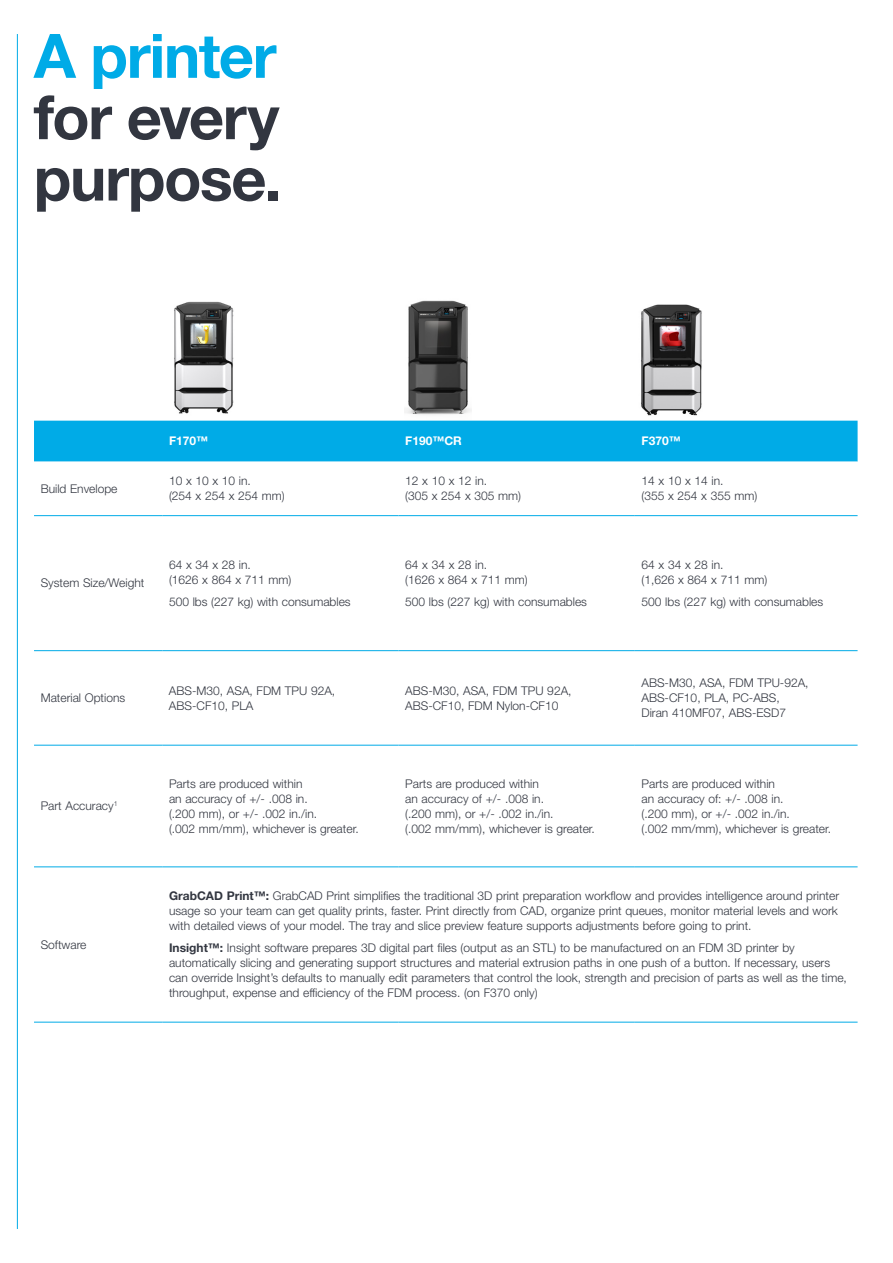
<style>
.page{position:relative;width:893px;height:1263px;background:#fff}
.page>*{position:absolute;margin:0;border:0;box-sizing:border-box;transform-origin:0 0}
.t1{font:700 61.35px/61.3px "Helvetica Neue LT Std";letter-spacing:-.02em;color:#323640}
.t2{font:700 61.35px "Helvetica Neue LT Std";letter-spacing:-.02em;color:#00abe7}
.t3{font:300 12px/15px "Helvetica Neue LT Std";color:#323640}
.t4{font:700 12px "Helvetica Neue LT Std";color:#fff}
.s1{font-weight:700}
</style>
<div class="page">
<hr style="left:17px;top:34px;width:1px;height:1195px;background:#00abe7">
<img style="left:174px;top:301px;width:60px;height:113px">
<img style="left:638px;top:304px;width:66px;height:117px">
<img style="left:405px;top:300px;width:66px;height:115px">
<div style="left:34px;top:421px;width:824px;height:41px;background:#00abe7"></div>
<svg style="left:34px;top:516px;width:824px;height:506px"></svg>
<hr style="left:34px;top:515px;width:128px;height:1px;background:#00abe7">
<hr style="left:162px;top:515px;width:237px;height:1px;background:#00abe7">
<hr style="left:399px;top:515px;width:236px;height:1px;background:#00abe7">
<hr style="left:635px;top:515px;width:223px;height:1px;background:#00abe7">
<hr style="left:34px;top:650px;width:128px;height:1px;background:#00abe7">
<hr style="left:162px;top:650px;width:237px;height:1px;background:#00abe7">
<hr style="left:399px;top:650px;width:236px;height:1px;background:#00abe7">
<hr style="left:635px;top:650px;width:223px;height:1px;background:#00abe7">
<hr style="left:34px;top:745px;width:128px;height:1px;background:#00abe7">
<hr style="left:162px;top:745px;width:237px;height:1px;background:#00abe7">
<hr style="left:399px;top:745px;width:236px;height:1px;background:#00abe7">
<hr style="left:635px;top:745px;width:223px;height:1px;background:#00abe7">
<hr style="left:34px;top:866px;width:128px;height:1px;background:#00abe7">
<hr style="left:34px;top:1022px;width:128px;height:1px;background:#00abe7">
<hr style="left:162px;top:866px;width:237px;height:1px;background:#00abe7">
<hr style="left:399px;top:866px;width:236px;height:1px;background:#00abe7">
<hr style="left:635px;top:866px;width:223px;height:1px;background:#00abe7">
<hr style="left:162px;top:1022px;width:237px;height:1px;background:#00abe7">
<hr style="left:399px;top:1022px;width:236px;height:1px;background:#00abe7">
<hr style="left:635px;top:1022px;width:223px;height:1px;background:#00abe7">
<h1 class="t2" style="left:34px;top:18px;width:244px">A printer</h1>
<h1 class="t1" style="left:34px;top:85px;width:249px">for every purpose.</h1>
<p class="t4" style="left:169px;top:434px;width:41px">F170™</p>
<p class="t4" style="left:405px;top:434px;width:58px">F190™CR</p>
<p class="t4" style="left:642px;top:434px;width:41px">F370™</p>
<p class="t3" style="left:41px;top:481px;width:78px">Build Envelope</p>
<p class="t3" style="left:169px;top:473px;width:117px">10 x 10 x 10 in.<br>(254 x 254 x 254 mm)</p>
<p class="t3" style="left:405px;top:473px;width:117px">12 x 10 x 12 in.<br>(305 x 254 x 305 mm)</p>
<p class="t3" style="left:641px;top:473px;width:117px">14 x 10 x 14 in.<br>(355 x 254 x 355 mm)</p>
<p class="t3" style="left:41px;top:575px;width:105px">System Size/Weight</p>
<p class="t3" style="left:169px;top:557px;width:124px">64 x 34 x 28 in.<br>(1626 x 864 x 711 mm)</p>
<p class="t3" style="left:169px;top:594px;width:183px">500 lbs (227 kg) with consumables</p>
<p class="t3" style="left:405px;top:557px;width:124px">64 x 34 x 28 in.<br>(1626 x 864 x 711 mm)</p>
<p class="t3" style="left:405px;top:594px;width:183px">500 lbs (227 kg) with consumables</p>
<p class="t3" style="left:641px;top:557px;width:127px">64 x 34 x 28 in.<br>(1,626 x 864 x 711 mm)</p>
<p class="t3" style="left:641px;top:594px;width:183px">500 lbs (227 kg) with consumables</p>
<p class="t3" style="left:41px;top:690px;width:86px">Material Options</p>
<p class="t3" style="left:169px;top:683px;width:168px">ABS-M30, ASA, FDM TPU 92A,<br>ABS-CF10, PLA</p>
<p class="t3" style="left:405px;top:683px;width:168px">ABS-M30, ASA, FDM TPU 92A,<br>ABS-CF10, FDM Nylon-CF10</p>
<p class="t3" style="left:641px;top:675px;width:169px">ABS-M30, ASA, FDM TPU-92A,<br>ABS-CF10, PLA, PC-ABS,<br>Diran 410MF07, ABS-ESD7</p>
<p class="t3" style="left:41px;top:798px;width:78px">Part Accuracy<sup>1</sup></p>
<p class="t3" style="left:41px;top:937px;width:47px">Software</p>
<p class="t3" style="left:169px;top:776px;width:191px">Parts are produced within<br>an accuracy of +/- .008 in.<br>(.200 mm), or +/- .002 in./in.<br>(.002 mm/mm), whichever is greater.</p>
<p class="t3" style="left:405px;top:776px;width:191px">Parts are produced within<br>an accuracy of +/- .008 in.<br>(.200 mm), or +/- .002 in./in.<br>(.002 mm/mm), whichever is greater.</p>
<p class="t3" style="left:642px;top:776px;width:191px">Parts are produced within<br>an accuracy of: +/- .008 in.<br>(.200 mm), or +/- .002 in./in.<br>(.002 mm/mm), whichever is greater.</p>
<p class="t3" style="left:169px;top:888px;width:672px;text-align:justify"><span class="s1">GrabCAD Print™:</span> GrabCAD Print simplifies the traditional 3D print preparation workflow and provides intelligence around printer usage so your team can get quality prints, faster. Print directly from CAD, organize print queues, monitor material levels and work with detailed views of your model. The tray and slice preview feature supports adjustments before going to print.</p>
<p class="t3" style="left:169px;top:940px;width:679px"><span class="s1">Insight™:</span> Insight software prepares 3D digital part files (output as an STL) to be manufactured on an FDM 3D printer by automatically slicing and generating support structures and material extrusion paths in one push of a button. If necessary, users can override Insight’s defaults to manually edit parameters that control the look, strength and precision of parts as well as the time, throughput, expense and efficiency of the FDM process. (on F370 only)</p>
</div>
